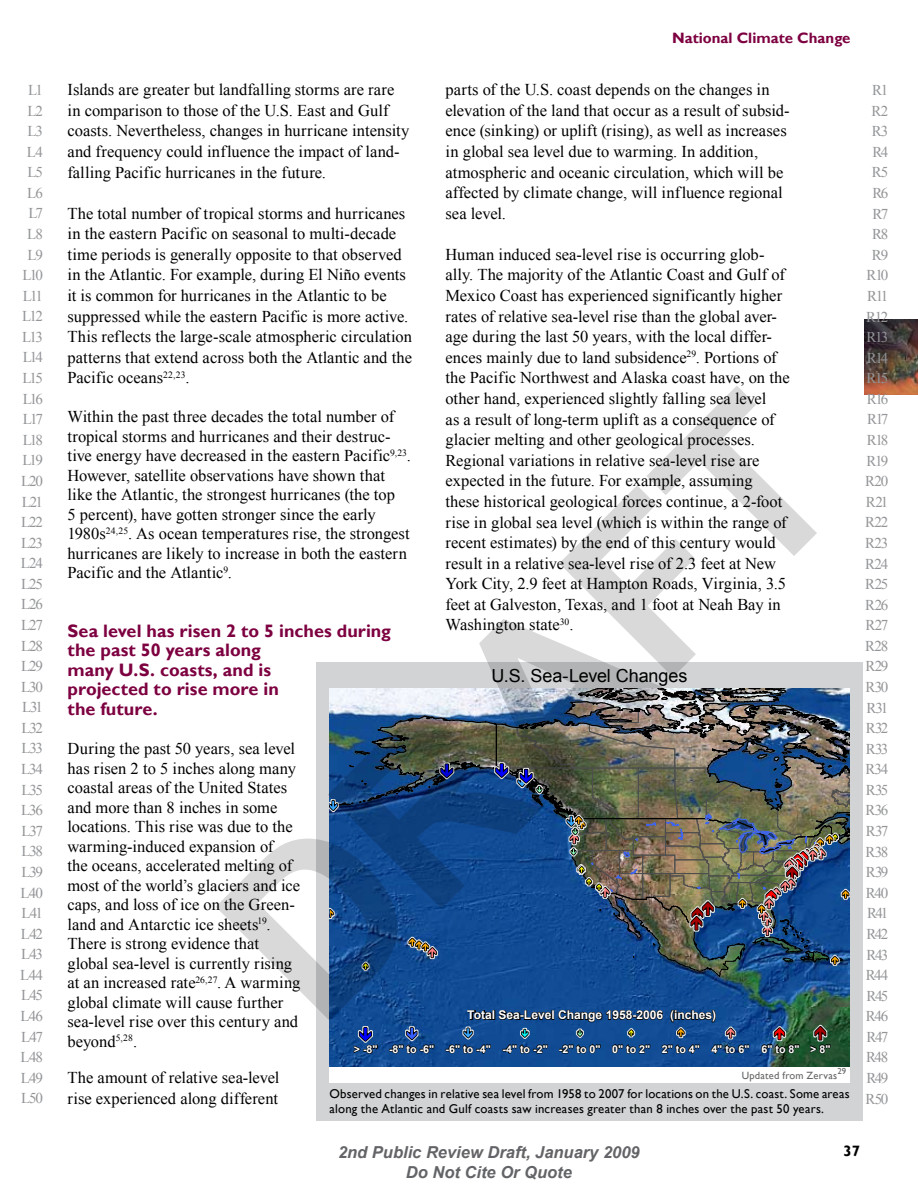
<style>
.page{position:relative;width:918px;height:1188px;background:#fff}
.page>*{position:absolute;margin:0;border:0;box-sizing:border-box;transform-origin:0 0}
.t1{font:700 18px/19.5px "Gill Sans";letter-spacing:.005em;color:#7d0040}
.t2{font:18px "Arial";letter-spacing:-.005em;color:#000}
.t3{font:16.5px/20.5px "Times New Roman";color:#000}
.t4{font:italic 700 16.5px/19.5px "Arial";color:#636467;text-align:center}
.t5{font:15px/20.5px "Times New Roman";letter-spacing:-.09em;color:#939598;text-align:center}
.t6{font:700 15px "Gill Sans";color:#7d0040}
.t7{font:700 15px "Gill Sans";color:#000}
.t8{font:12.75px/15.3px "Gill Sans";letter-spacing:.015em;color:#000}
.t9{font:700 12px "Arial";color:#fff}
.t10{font:700 10.65px "Arial";color:#fff}
.t11{font:10.5px "Gill Sans";letter-spacing:.025em;color:#636467}
.t12{font:8.7px "Gill Sans";color:#636467}
</style>
<div class="page">
<img style="left:865px;top:319px;width:53px;height:76px">
<div style="left:317px;top:662px;width:546px;height:458px;background:#d1d3d4"></div>
<div style="left:330px;top:689px;width:520px;height:394px;background:#fff"></div>
<img style="left:330px;top:977px;width:520px;height:89px">
<img style="left:817px;top:689px;width:33px;height:288px">
<svg style="left:353px;top:1026px;width:26px;height:28px"></svg>
<svg style="left:388px;top:1026px;width:47px;height:28px"></svg>
<svg style="left:445px;top:1021px;width:305px;height:33px;background:#154682"></svg>
<svg style="left:760px;top:1026px;width:40px;height:28px"></svg>
<svg style="left:809px;top:1025px;width:22px;height:29px"></svg>
<img style="left:216px;top:386px;width:601px;height:635px">
<p class="t5" style="left:20px;top:79px;width:24px">L1<br>L2<br>L3<br>L4<br>L5<br>L6<br>L7<br>L8<br>L9<br>L10<br>L11<br>L12<br>L13<br>L14<br>L15<br>L16<br>L17<br>L18<br>L19<br>L20<br>L21<br>L22<br>L23<br>L24<br>L25<br>L26<br>L27<br>L28<br>L29<br>L30<br>L31<br>L32<br>L33<br>L34<br>L35<br>L36<br>L37<br>L38<br>L39<br>L40<br>L41<br>L42<br>L43<br>L44<br>L45<br>L46<br>L47<br>L48<br>L49<br>L50</p>
<p class="t6" style="left:672px;top:29px;width:180px">National Climate Change</p>
<p class="t3" style="left:67px;top:79px;width:344px">Islands are greater but landfalling storms are rare in comparison to those of the U.S. East and Gulf coasts. Nevertheless, changes in hurricane intensity and frequency could influence the impact of land&shy;falling Pacific hurricanes in the future.</p>
<p class="t3" style="left:67px;top:203px;width:346px">The total number of tropical storms and hurricanes in the eastern Pacific on seasonal to multi-decade time periods is generally opposite to that observed in the Atlantic. For example, during El Niño events it is common for hurricanes in the Atlantic to be suppressed while the eastern Pacific is more active.<br>This reflects the large-scale atmospheric circulation patterns that extend across both the Atlantic and the Pacific oceans<sup>22,23</sup>.</p>
<p class="t3" style="left:67px;top:407px;width:345px;line-height:19.5px">Within the past three decades the total number of tropical storms and hurricanes and their destruc&shy;tive energy have decreased in the eastern Pacific<sup>9,23</sup>.<br>However, satellite observations have shown that like the Atlantic, the strongest hurricanes (the top<br>5 percent), have gotten stronger since the early 1980s<sup>24,25</sup>. As ocean temperatures rise, the strongest hurricanes are likely to increase in both the eastern Pacific and the Atlantic<sup>9</sup>.</p>
<p class="t3" style="left:446px;top:79px;width:346px">parts of the U.S. coast depends on the changes in elevation of the land that occur as a result of subsid&shy;ence (sinking) or uplift (rising), as well as increases in global sea level due to warming. In addition, atmospheric and oceanic circulation, which will be affected by climate change, will influence regional sea level.</p>
<p class="t3" style="left:445px;top:244px;width:346px">Human induced sea-level rise is occurring glob&shy;ally. The majority of the Atlantic Coast and Gulf of Mexico Coast has experienced significantly higher rates of relative sea-level rise than the global aver&shy;age during the last 50 years, with the local differ&shy;ences mainly due to land subsidence<sup>29</sup>. Portions of the Pacific Northwest and Alaska coast have, on the other hand, experienced slightly falling sea level<br>as a result of long-term uplift as a consequence of glacier melting and other geological processes.<br>Regional variations in relative sea-level rise are expected in the future. For example, assuming these historical geological forces continue, a 2-foot rise in global sea level (which is within the range of recent estimates) by the end of this century would result in a relative sea-level rise of 2.3 feet at New York City, 2.9 feet at Hampton Roads, Virginia, 3.5 feet at Galveston, Texas, and 1 foot at Neah Bay in Washington state<sup>30</sup>.</p>
<p class="t1" style="left:68px;top:622px;width:325px">Sea level has risen 2 to 5 inches during the past 50 years along<br>many U.S. coasts, and is<br>projected to rise more in<br>the future.</p>
<p class="t3" style="left:67px;top:739px;width:234px;line-height:19.5px">During the past 50 years, sea level has risen 2 to 5 inches along many coastal areas of the United States and more than 8 inches in some locations. This rise was due to the warming-induced expansion of<br>the oceans, accelerated melting of most of the world’s glaciers and ice caps, and loss of ice on the Green&shy;land and Antarctic ice sheets<sup>19</sup>.<br>There is strong evidence that global sea-level is currently rising at an increased rate<sup>26,27</sup>. A warming global climate will cause further sea-level rise over this century and beyond<sup>5,28</sup>.</p>
<p class="t3" style="left:68px;top:1067px;width:213px">The amount of relative sea-level rise experienced along different</p>
<p class="t2" style="left:491px;top:664px;width:198px">U.S. Sea-Level Changes</p>
<p class="t9" style="left:467px;top:1007px;width:250px">Total Sea-Level Change 1958-2006 (inches)</p>
<p class="t10" style="left:354px;top:1042px;width:478px">&gt; -8" -8" to -6" -6" to -4" -4" to -2" -2" to 0" 0" to 2" 2" to 4" 4" to 6" 6" to 8" &gt; 8"</p>
<p class="t11" style="left:742px;top:1069px;width:97px">Updated from Zervas</p>
<p class="t12" style="left:837px;top:1066px;width:10px">29</p>
<p class="t8" style="left:330px;top:1086px;width:522px">Observed changes in relative sea level from 1958 to 2007 for locations on the U.S. coast. Some areas along the Atlantic and Gulf coasts saw increases greater than 8 inches over the past 50 years.</p>
<p class="t5" style="left:865px;top:80px;width:25px">R1<br>R2<br>R3<br>R4<br>R5<br>R6<br>R7<br>R8<br>R9<br>R10<br>R11<br>R12<br>R13<br>R14<br>R15<br>R16<br>R17<br>R18<br>R19<br>R20<br>R21<br>R22<br>R23<br>R24<br>R25<br>R26<br>R27<br>R28<br>R29<br>R30<br>R31<br>R32<br>R33<br>R34<br>R35<br>R36<br>R37<br>R38<br>R39<br>R40<br>R41<br>R42<br>R43<br>R44<br>R45<br>R46<br>R47<br>R48<br>R49<br>R50</p>
<p class="t4" style="left:338px;top:1143px;width:303px">2nd Public Review Draft, January 2009<br>Do Not Cite Or Quote</p>
<p class="t7" style="left:843px;top:1142px;width:18px">37</p>
</div>
